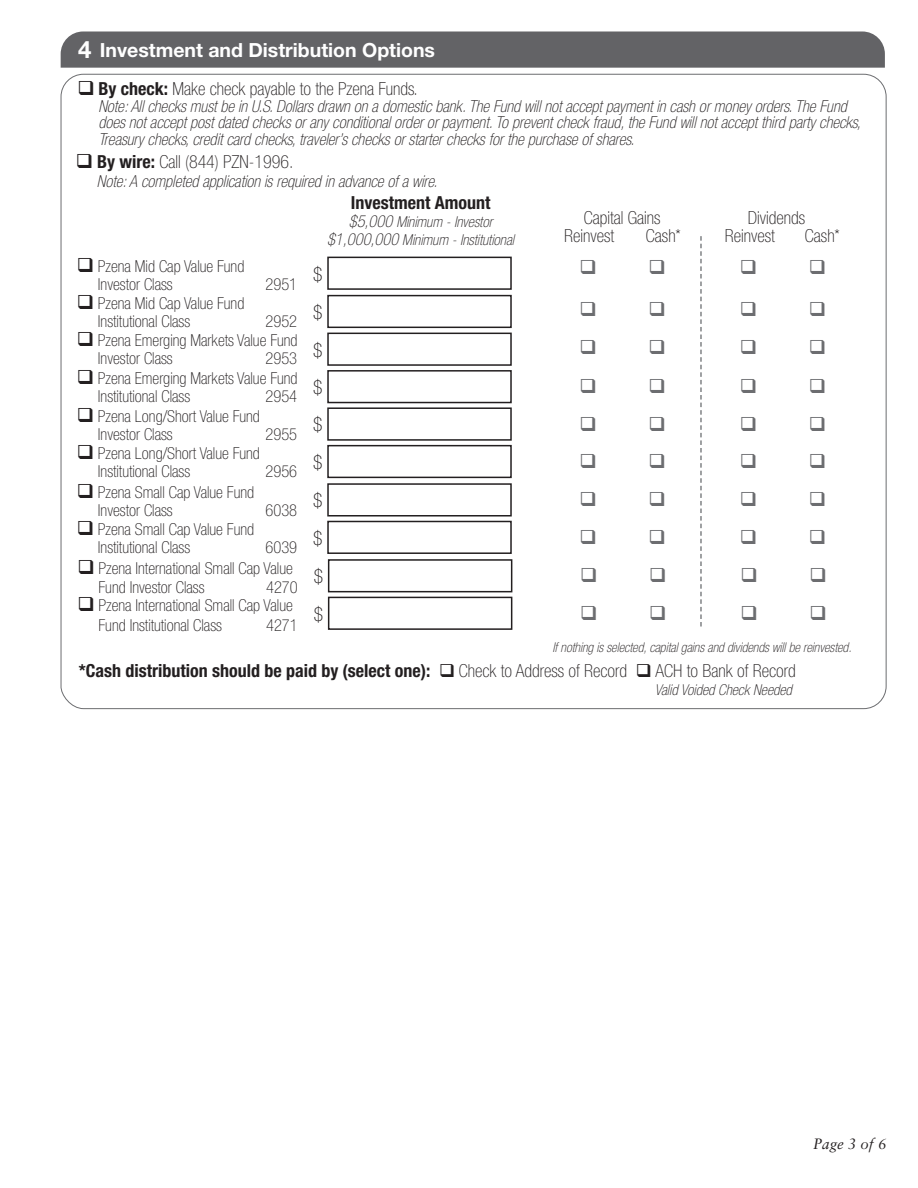
<style>
.page{position:relative;width:918px;height:1188px;background:#fff}
.page>*{position:absolute;margin:0;border:0;box-sizing:border-box;transform-origin:0 0}
.t1{font:700 24px "Helvetica Neue";color:#fff}
.t2{font:700 19.5px "Helvetica Neue";color:#fff}
.t3{font:100 condensed 19.5px "Helvetica Neue";color:#231f20}
.t4{font:100 condensed 18px "Helvetica Neue";color:#231f20}
.t5{font:700 condensed 18px "Helvetica Neue";color:#231f20}
.t6{font:100 condensed 16.5px/18px "Helvetica Neue";color:#231f20}
.t7{font:italic 100 condensed 16.5px/16.5px "Helvetica Neue";color:#231f20}
.t8{font:italic 100 condensed 15px "Helvetica Neue";color:#231f20}
.t9{font:italic 15px "Sabon";color:#231f20}
.t10{font:italic 100 condensed 13.5px "Helvetica Neue";color:#231f20}
.s1{font-weight:700}
.s2{font-size:16.5px}
.s3{font-weight:100}
</style>
<div class="page">
<div style="left:61px;top:31px;width:824px;height:37px;background:#636366"></div>
<svg style="left:700px;top:236px;width:2px;height:391px"></svg>
<div style="left:327px;top:257px;width:185px;height:33px;border:2px solid #231f20"></div>
<div style="left:327px;top:295px;width:185px;height:33px;border:2px solid #231f20"></div>
<div style="left:327px;top:333px;width:185px;height:33px;border:2px solid #231f20"></div>
<div style="left:327px;top:370px;width:185px;height:33px;border:2px solid #231f20"></div>
<div style="left:327px;top:407px;width:185px;height:34px;border:2px solid #231f20"></div>
<div style="left:327px;top:483px;width:185px;height:34px;border:2px solid #231f20"></div>
<div style="left:328px;top:559px;width:184px;height:33px;border:2px solid #231f20"></div>
<div style="left:327px;top:445px;width:185px;height:33px;border:2px solid #231f20"></div>
<div style="left:327px;top:521px;width:185px;height:33px;border:2px solid #231f20"></div>
<div style="left:328px;top:597px;width:184px;height:33px;border:2px solid #231f20"></div>
<p class="t1" style="left:78px;top:34px;width:15px">4</p>
<p class="t2" style="left:100px;top:38px;width:337px">Investment and Distribution Options</p>
<p class="t4" style="left:77px;top:79px;width:342px">❑ <span class="s1">By check:</span> Make check payable to the Pzena Funds.</p>
<p class="t7" style="left:98px;top:98px;width:764px">Note: All checks must be in U.S. Dollars drawn on a domestic bank. The Fund will not accept payment in cash or money orders. The Fund does not accept post dated checks or any conditional order or payment. To prevent check fraud, the Fund will not accept third party checks,<br>Treasury checks, credit card checks, traveler’s checks or starter checks for the purchase of shares.</p>
<p class="t4" style="left:76px;top:151px;width:219px">❑ <span class="s1">By wire:</span> Call (844) PZN-1996.</p>
<p class="t7" style="left:97px;top:173px;width:342px">Note: A completed application is required in advance of a wire.</p>
<p class="t6" style="left:98px;top:257px;width:148px;text-indent:-21px">❑ Pzena Mid Cap Value Fund<br>Investor Class</p>
<p class="t6" style="left:98px;top:294px;width:148px;text-indent:-21px">❑ Pzena Mid Cap Value Fund<br>Institutional Class</p>
<p class="t6" style="left:265px;top:275px;width:33px">2951</p>
<p class="t6" style="left:265px;top:312px;width:33px">2952</p>
<p class="t6" style="left:98px;top:331px;width:201px;text-indent:-21px">❑ Pzena Emerging Markets Value Fund<br>Investor Class</p>
<p class="t6" style="left:265px;top:349px;width:33px">2953</p>
<p class="t6" style="left:98px;top:370px;width:201px;text-indent:-21px">❑ Pzena Emerging Markets Value Fund<br>Institutional Class</p>
<p class="t6" style="left:265px;top:388px;width:33px">2954</p>
<p class="t6" style="left:98px;top:407px;width:164px;text-indent:-21px">❑ Pzena Long/Short Value Fund<br>Investor Class</p>
<p class="t6" style="left:265px;top:425px;width:33px">2955</p>
<p class="t6" style="left:98px;top:444px;width:164px;text-indent:-21px">❑ Pzena Long/Short Value Fund<br>Institutional Class</p>
<p class="t6" style="left:265px;top:462px;width:33px">2956</p>
<p class="t6" style="left:98px;top:483px;width:158px;text-indent:-21px">❑ Pzena Small Cap Value Fund<br>Investor Class</p>
<p class="t6" style="left:98px;top:520px;width:158px;text-indent:-21px">❑ Pzena Small Cap Value Fund<br>Institutional Class</p>
<p class="t6" style="left:265px;top:501px;width:33px">6038</p>
<p class="t6" style="left:265px;top:538px;width:33px">6039</p>
<p class="t6" style="left:99px;top:558px;width:196px;line-height:19.8px;text-indent:-21px">❑ Pzena International Small Cap Value<br>Fund Investor Class</p>
<p class="t6" style="left:266px;top:579px;width:33px">4270</p>
<p class="t6" style="left:99px;top:595px;width:196px;line-height:19.8px;text-indent:-21px">❑ Pzena International Small Cap Value<br>Fund Institutional Class</p>
<p class="t6" style="left:266px;top:616px;width:33px">4271</p>
<p class="t5" style="left:351px;top:192px;width:141px">Investment Amount</p>
<p class="t8" style="left:349px;top:213px;width:145px"><span class="s2">$5,000</span> Minimum - Investor</p>
<p class="t8" style="left:327px;top:231px;width:189px"><span class="s2">$1,000,000</span> Minimum - Institutional</p>
<p class="t3" style="left:313px;top:263px;width:11px">$</p>
<p class="t3" style="left:313px;top:301px;width:11px">$</p>
<p class="t3" style="left:313px;top:339px;width:11px">$</p>
<p class="t3" style="left:313px;top:376px;width:11px">$</p>
<p class="t3" style="left:313px;top:414px;width:11px">$</p>
<p class="t3" style="left:313px;top:451px;width:11px">$</p>
<p class="t3" style="left:313px;top:489px;width:11px">$</p>
<p class="t3" style="left:313px;top:527px;width:11px">$</p>
<p class="t3" style="left:314px;top:565px;width:11px">$</p>
<p class="t3" style="left:314px;top:603px;width:11px">$</p>
<p class="t4" style="left:584px;top:207px;width:78px">Capital Gains</p>
<p class="t4" style="left:748px;top:207px;width:59px">Dividends</p>
<p class="t4" style="left:646px;top:225px;width:36px">Cash*</p>
<p class="t4" style="left:725px;top:225px;width:51px">Reinvest</p>
<p class="t4" style="left:805px;top:225px;width:36px">Cash*</p>
<p class="t4" style="left:564px;top:225px;width:51px">Reinvest</p>
<p class="t10" style="left:552px;top:640px;width:301px">If nothing is selected, capital gains and dividends will be reinvested.</p>
<p class="t5" style="left:79px;top:660px;width:718px">*Cash distribution should be paid by (select one): ❑ <span class="s3">Check to Address of Record</span> ❑ <span class="s3">ACH to Bank of Record</span></p>
<p class="t8" style="left:655px;top:681px;width:139px">Valid Voided Check Needed</p>
<p class="t9" style="left:813px;top:1135px;width:75px">Page 3 of 6</p>
</div>
